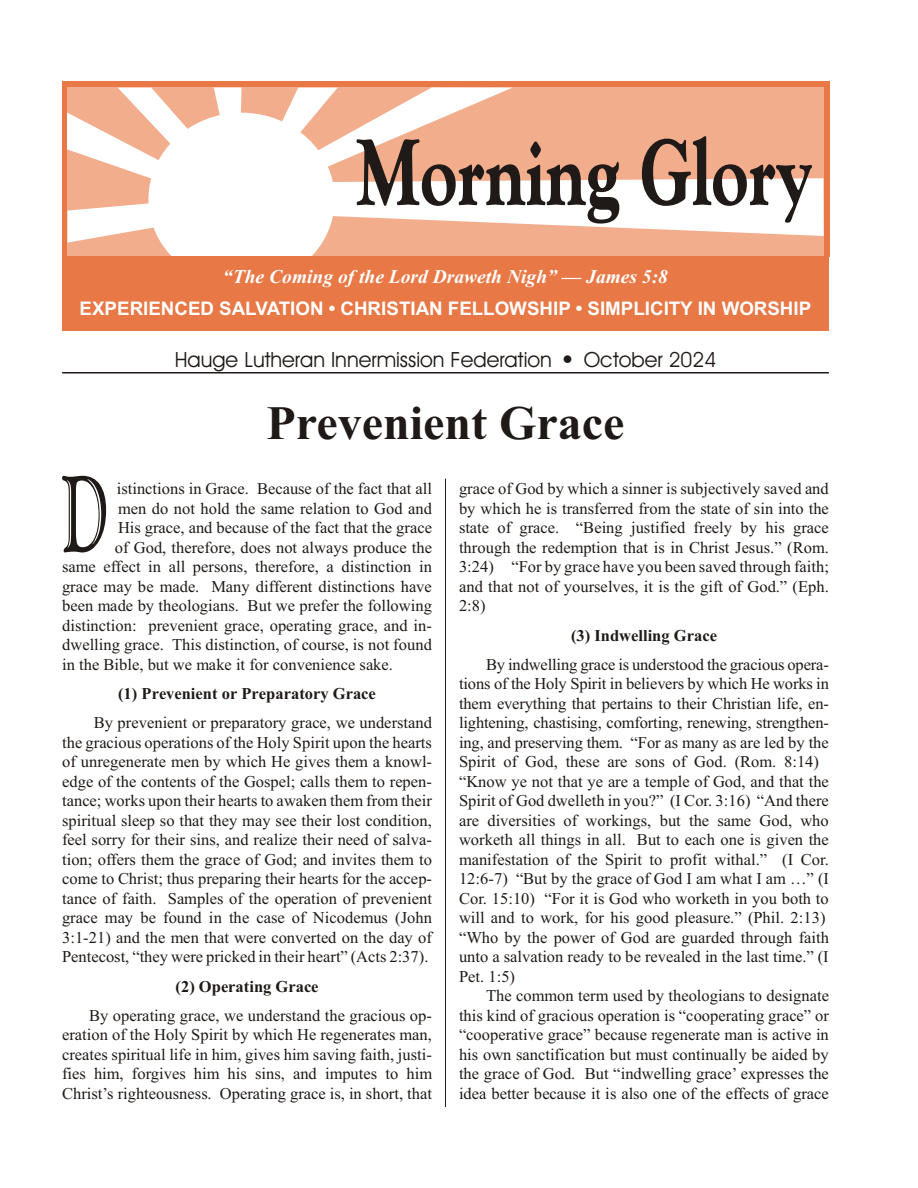
<style>
.page{position:relative;width:918px;height:1188px;background:#fff}
.page>*{position:absolute;margin:0;border:0;box-sizing:border-box;transform-origin:0 0}
.t1{font:700 48px "Times New Roman";color:#1f1a17}
.t2{font:21px "Avant Garde Bk BT";color:#1f1a17}
.t3{font:italic 700 19.5px "Times New Roman";color:#fff}
.t4{font:700 18.75px "Arial";color:#fff}
.t5{font:16.5px/19.5px "Times New Roman";color:#1f1a17;text-align:justify}
.t6{font:700 16.5px "Times New Roman";color:#1f1a17}
</style>
<div class="page">
<hr style="left:445px;top:479px;width:1px;height:628px;background:#1f1a17">
<hr style="left:62px;top:372px;width:767px;height:1px;background:#1f1a17">
<div style="left:62px;top:81px;width:767px;height:175px;background:#e87845"></div>
<div style="left:67px;top:87px;width:756px;height:169px;background:#f2ad8c"></div>
<div style="left:148px;top:113px;width:187px;height:173px;background:#fff;border-radius:50%"></div>
<div style="left:62px;top:256px;width:767px;height:75px;background:#e87845"></div>
<svg style="left:214px;top:87px;width:28px;height:30px"></svg>
<svg style="left:67px;top:88px;width:133px;height:97px"></svg>
<svg style="left:67px;top:202px;width:94px;height:41px"></svg>
<svg style="left:274px;top:87px;width:550px;height:149px"></svg>
<svg style="left:62px;top:476px;width:44px;height:76px"></svg>
<p class="t3" style="left:223px;top:270px;width:447px">“The Com ing of the Lord Draweth Nigh” — James 5:8</p>
<p class="t4" style="left:80px;top:302px;width:733px">EXPERIENCED SALVATION • CHRISTIAN FELLOWSHIP • SIMPLICITY IN WORSHIP</p>
<p class="t2" style="left:175px;top:351px;width:379px">Hauge Lutheran Innermission Federation</p>
<p class="t2" style="left:584px;top:351px;width:134px">October 2024</p>
<h1 class="t1" style="left:267px;top:406px;width:359px">Prevenient Grace</h1>
<p class="t5" style="left:117px;top:481px;width:317px">is tinc tions in Grace. Be cause of the fact that all</p>
<p class="t5" style="left:118px;top:500px;width:316px">men do not hold the same rela tion to God and</p>
<p class="t5" style="left:118px;top:520px;width:316px">His grace, and be cause of the fact that the grace</p>
<p class="t5" style="left:115px;top:539px;width:319px">of God, therefore, does not al ways pro duce the</p>
<p class="t5" style="left:62px;top:559px;width:371px">same effect in all persons, there fore, a dis tinc tion in</p>
<p class="t5" style="left:62px;top:578px;width:371px">grace may be made. Many dif fer ent dis tinc tions have</p>
<p class="t5" style="left:62px;top:598px;width:371px">been made by theo lo gians. But we prefer the fol low ing</p>
<p class="t5" style="left:62px;top:617px;width:371px">dis tinc tion: prevenient grace, op er at ing grace, and in -</p>
<p class="t5" style="left:62px;top:637px;width:371px">dwell ing grace. This distinc tion, of course, is not found</p>
<p class="t5" style="left:62px;top:656px;width:332px">in the Bi ble, but we make it for con ve nience sake.</p>
<p class="t6" style="left:118px;top:688px;width:259px">(1) Prevenient or Pre pa ra tory Grace</p>
<p class="t5" style="left:62px;top:715px;width:371px;text-indent:32px">By prevenient or pre pa ra tory grace, we un der stand the gracious op er a tions of the Holy Spirit upon the hearts of un re gen er ate men by which He gives them a knowl&shy;edge of the con tents of the Gos pel; calls them to re pen - tance; works upon their hearts to awaken them from their spir i tual sleep so that they may see their lost con di tion, feel sorry for their sins, and re al ize their need of sal va - tion; offers them the grace of God; and in vites them to come to Christ; thus pre par ing their hearts for the ac cep - tance of faith. Samples of the op er a tion of prevenient grace may be found in the case of Nicodemus (John 3:1-21) and the men that were con verted on the day of Pen te cost, “they were pricked in their heart” (Acts 2:37).</p>
<p class="t6" style="left:176px;top:981px;width:145px">(2) Op er ating Grace</p>
<p class="t5" style="left:62px;top:1007px;width:372px;text-indent:27px">By op er at ing grace, we un der stand the gracious op - er a tion of the Holy Spirit by which He re gen er ates man, cre ates spir i tual life in him, gives him sav ing faith, jus ti - fies him, forgives him his sins, and imputes to him Christ’s righ teousness. Op er ating grace is, in short, that</p>
<p class="t5" style="left:459px;top:481px;width:372px">grace of God by which a sin ner is sub jectively saved and by which he is trans ferred from the state of sin into the state of grace. “Be ing jus ti fied freely by his grace through the re demp tion that is in Christ Jesus.” (Rom.<br>3:24) “For by grace have you been saved through faith; and that not of your selves, it is the gift of God.” (Eph.<br>2:8)</p>
<p class="t6" style="left:571px;top:630px;width:147px">(3) In dwelling Grace</p>
<p class="t5" style="left:459px;top:656px;width:372px;text-align:left;text-indent:27px">By in dwell ing grace is un der stood the gra cious op er a - tions of the Holy Spirit in believ ers by which He works in them ev ery thing that per tains to their Chris tian life, en - light en ing, chas tis ing, com fort ing, re new ing, strength en - ing, and pre serv ing them. “For as many as are led by the Spirit of God, these are sons of God. (Rom. 8:14) “Know ye not that ye are a temple of God, and that the Spirit of God dwelleth in you?” (I Cor. 3:16) “And there are di ver si ties of work ings, but the same God, who worketh all things in all. But to each one is given the man i fes ta tion of the Spirit to profit withal.” (I Cor.<br>12:6-7) “But by the grace of God I am what I am …” (I Cor. 15:10) “For it is God who worketh in you both to will and to work, for his good plea sure.” (Phil. 2:13) “Who by the power of God are guarded through faith unto a sal va tion ready to be re vealed in the last time.” (I Pet. 1:5)</p>
<p class="t5" style="left:459px;top:988px;width:372px;text-indent:27px">The common term used by theo lo gians to desig nate this kind of gra cious op er a tion is “co op er at ing grace” or “co op er a tive grace” be cause re gen er ate man is ac tive in his own sancti fi ca tion but must con tin u ally be aided by the grace of God. But “in dwell ing grace’ ex presses the idea better be cause it is also one of the ef fects of grace</p>
</div>
